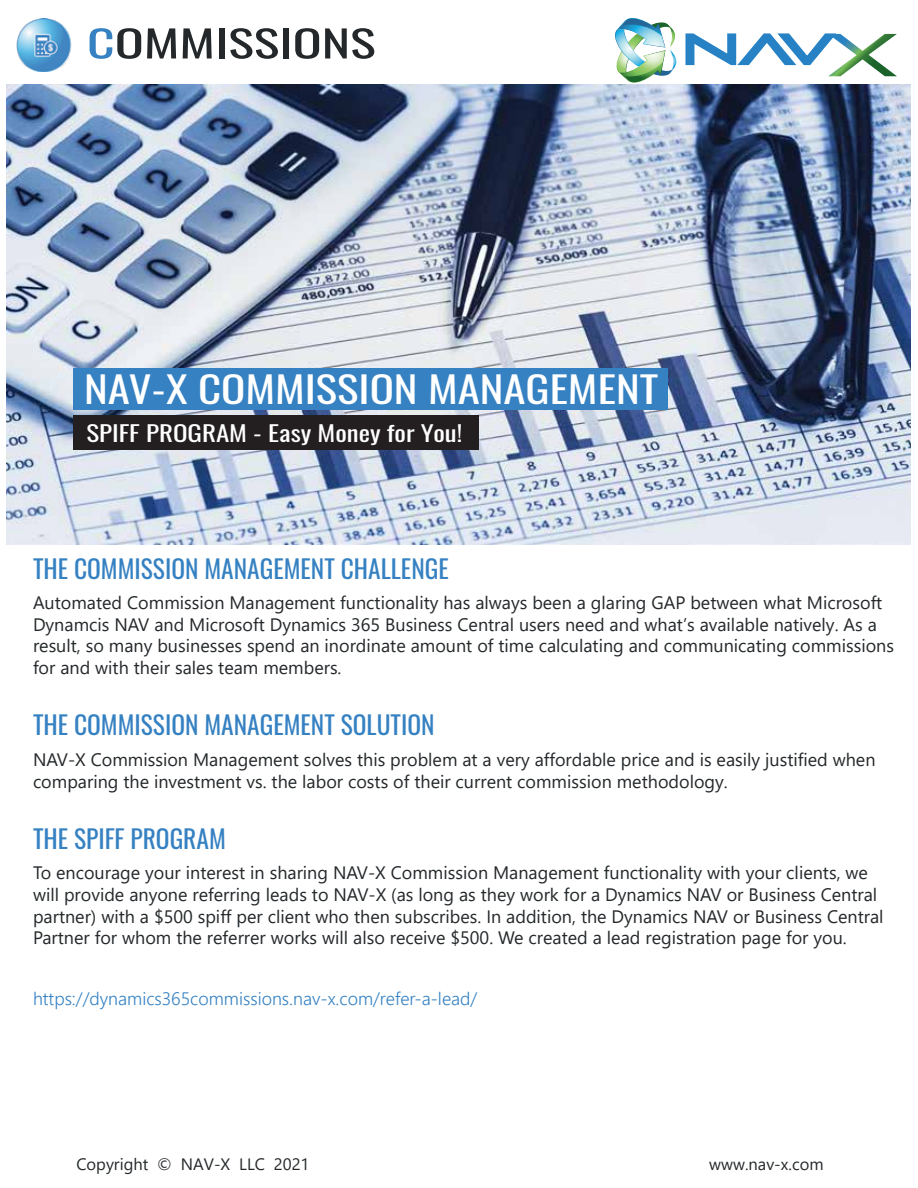
<style>
.page{position:relative;width:918px;height:1188px;background:#fff}
.page>*{position:absolute;margin:0;border:0;box-sizing:border-box;transform-origin:0 0}
.t1{font:37.05px "Oswald";color:#24282a;scale:1.45 1}
.t2{font:36.6px "Oswald";color:#fff;scale:1.23 1}
.t3{font:25.5px "Oswald";color:#3581c2}
.t4{font:21.9px "Oswald";color:#fff;scale:1.23 1}
.t5{font:18px/21.6px "Segoe UI";color:#24282a}
.t6{font:300 18px "Segoe UI";color:#3581c2}
.t7{font:16.5px "Segoe UI";color:#24282a}
.s1{color:#3581c2}
</style>
<div class="page">
<img style="left:6px;top:84px;width:904px;height:460px">
<svg style="left:615px;top:18px;width:62px;height:65px"></svg>
<svg style="left:685px;top:33px;width:212px;height:43px"></svg>
<div style="left:73px;top:368px;width:595px;height:42px;background:#3581c2"></div>
<div style="left:73px;top:416px;width:405px;height:34px;background:#231f20"></div>
<img style="left:16px;top:18px;width:56px;height:54px">
<h1 class="t1" style="left:87px;top:10px;width:201px"><span class="s1">C</span>OMMISSIONS</h1>
<h2 class="t2" style="left:84px;top:357px;width:468px">NAV-X COMMISSION MANAGEMENT</h2>
<p class="t4" style="left:86px;top:414px;width:307px">SPIFF PROGRAM - Easy Money for You!</p>
<h3 class="t3" style="left:33px;top:546px;width:417px">THE COMMISSION MANAGEMENT CHALLENGE</h3>
<p class="t5" style="left:33px;top:590px;width:863px">Automated Commission Management functionality has always been a glaring GAP between what Microsoft Dynamcis NAV and Microsoft Dynamics 365 Business Central users need and what’s available natively. As a result, so many businesses spend an inordinate amount of time calculating and communicating commissions for and with their sales team members.</p>
<h3 class="t3" style="left:33px;top:702px;width:403px">THE COMMISSION MANAGEMENT SOLUTION</h3>
<p class="t5" style="left:33px;top:747px;width:844px">NAV-X Commission Management solves this problem at a very affordable price and is easily justified when comparing the investment vs. the labor costs of their current commission methodology.</p>
<h3 class="t3" style="left:33px;top:816px;width:194px">THE SPIFF PROGRAM</h3>
<p class="t5" style="left:33px;top:861px;width:852px">To encourage your interest in sharing NAV-X Commission Management functionality with your clients, we will provide anyone referring leads to NAV-X (as long as they work for a Dynamics NAV or Business Central partner) with a $500 spiff per client who then subscribes. In addition, the Dynamics NAV or Business Central Partner for whom the referrer works will also receive $500. We created a lead registration page for you.</p>
<p class="t6" style="left:33px;top:982px;width:446px">https://dynamics365commissions.nav-x.com/refer-a-lead/</p>
<p class="t7" style="left:76px;top:1149px;width:235px">Copyright © NAV-X LLC 2021</p>
<p class="t7" style="left:709px;top:1149px;width:116px">www.nav-x.com</p>
</div>
